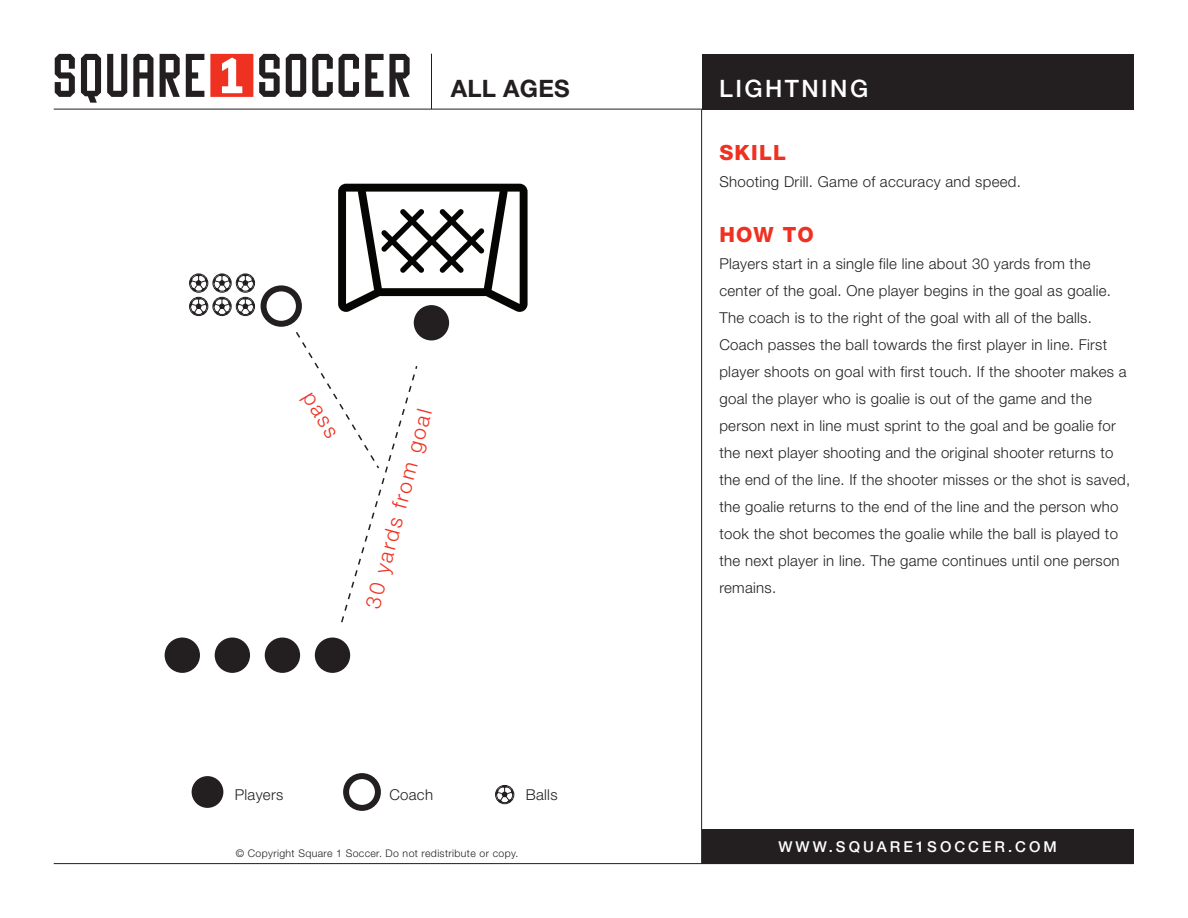
<style>
.page{position:relative;width:1188px;height:918px;background:#fff}
.page>*{position:absolute;margin:0;border:0;box-sizing:border-box;transform-origin:0 0}
.t1{font:500 24px "Helvetica Neue";letter-spacing:.1em;color:#fff}
.t2{font:700 24px "Helvetica Neue";letter-spacing:.01em;color:#231f20}
.t3{font:300 21.15px "Helvetica Neue";color:#ef3122}
.t4{font:800 21px "Helvetica Neue";letter-spacing:.055em;color:#ef3122}
.t5{font:300 15px/27px "Helvetica Neue";letter-spacing:.02em;color:#231f20}
.t6{font:500 15px "Helvetica Neue";letter-spacing:.2em;color:#fff}
.t7{font:300 10.5px "Helvetica Neue";letter-spacing:.035em;color:#231f20}
</style>
<div class="page">
<hr style="left:54px;top:109px;width:1080px;height:1px;background:#231f20">
<hr style="left:54px;top:863px;width:1080px;height:1px;background:#231f20">
<hr style="left:701px;top:109px;width:1px;height:755px;background:#231f20">
<svg style="left:55px;top:54px;width:20px;height:43px"></svg>
<svg style="left:107px;top:54px;width:20px;height:43px"></svg>
<svg style="left:133px;top:54px;width:20px;height:43px"></svg>
<svg style="left:186px;top:54px;width:18px;height:43px"></svg>
<svg style="left:259px;top:54px;width:21px;height:43px"></svg>
<svg style="left:286px;top:54px;width:20px;height:43px"></svg>
<svg style="left:312px;top:54px;width:21px;height:43px"></svg>
<svg style="left:339px;top:54px;width:20px;height:43px"></svg>
<svg style="left:160px;top:54px;width:20px;height:43px"></svg>
<svg style="left:365px;top:54px;width:45px;height:43px"></svg>
<svg style="left:81px;top:54px;width:20px;height:49px"></svg>
<svg style="left:210px;top:54px;width:43px;height:43px"></svg>
<hr style="left:431px;top:54px;width:1px;height:55px;background:#231f20">
<div style="left:702px;top:54px;width:431px;height:55px;background:#231f20"></div>
<div style="left:702px;top:829px;width:431px;height:35px;background:#231f20"></div>
<div style="left:414px;top:305px;width:35px;height:35px;background:#231f20;border-radius:50%"></div>
<div style="left:261px;top:285px;width:41px;height:42px;border:6px solid #231f20;border-radius:50%"></div>
<div style="left:165px;top:638px;width:35px;height:35px;background:#231f20;border-radius:50%"></div>
<div style="left:215px;top:638px;width:35px;height:35px;background:#231f20;border-radius:50%"></div>
<div style="left:265px;top:638px;width:35px;height:35px;background:#231f20;border-radius:50%"></div>
<div style="left:315px;top:638px;width:35px;height:35px;background:#231f20;border-radius:50%"></div>
<div style="left:192px;top:776px;width:31px;height:32px;background:#231f20;border-radius:50%"></div>
<div style="left:343px;top:773px;width:38px;height:38px;border:6px solid #231f20;border-radius:50%"></div>
<svg style="left:338px;top:184px;width:190px;height:128px"></svg>
<svg style="left:296px;top:330px;width:123px;height:293px"></svg>
<div style="left:236px;top:297px;width:19px;height:19px;border:1px solid #211e1e;border-radius:50%"></div>
<div style="left:213px;top:297px;width:19px;height:19px;border:1px solid #211e1e;border-radius:50%"></div>
<div style="left:189px;top:297px;width:19px;height:19px;border:1px solid #211e1e;border-radius:50%"></div>
<svg style="left:190px;top:298px;width:64px;height:17px"></svg>
<div style="left:236px;top:274px;width:19px;height:19px;border:1px solid #211e1e;border-radius:50%"></div>
<div style="left:213px;top:274px;width:19px;height:19px;border:1px solid #211e1e;border-radius:50%"></div>
<div style="left:189px;top:274px;width:19px;height:19px;border:1px solid #211e1e;border-radius:50%"></div>
<svg style="left:190px;top:274px;width:64px;height:18px"></svg>
<div style="left:495px;top:785px;width:19px;height:19px;border:1px solid #211e1e;border-radius:50%"></div>
<svg style="left:496px;top:786px;width:18px;height:18px"></svg>
<h2 class="t3" style="left:320px;top:386px;width:51px;rotate:59deg">pass</h2>
<h1 class="t2" style="left:451px;top:74px;width:121px">ALL AGES</h1>
<h1 class="t1" style="left:719px;top:74px;width:150px">LIGHTNING</h1>
<h2 class="t3" style="left:359px;top:604px;width:207px;rotate:-75deg">30 yards from goal</h2>
<h3 class="t4" style="left:719px;top:140px;width:68px">SKILL</h3>
<p class="t5" style="left:719px;top:168px;width:303px">Shooting Drill. Game of accuracy and speed.</p>
<h3 class="t4" style="left:719px;top:222px;width:96px">HOW TO</h3>
<p class="t5" style="left:719px;top:250px;width:412px">Players start in a single file line about 30 yards from the center of the goal. One player begins in the goal as goalie.<br>The coach is to the right of the goal with all of the balls.<br>Coach passes the ball towards the first player in line. First player shoots on goal with first touch. If the shooter makes a goal the player who is goalie is out of the game and the person next in line must sprint to the goal and be goalie for the next player shooting and the original shooter returns to the end of the line. If the shooter misses or the shot is saved, the goalie returns to the end of the line and the person who took the shot becomes the goalie while the ball is played to the next player in line. The game continues until one person remains.</p>
<p class="t5" style="left:235px;top:781px;width:50px">Players</p>
<p class="t5" style="left:389px;top:781px;width:45px">Coach</p>
<p class="t5" style="left:526px;top:781px;width:33px">Balls</p>
<p class="t7" style="left:236px;top:847px;width:284px">© Copyright Square 1 Soccer. Do not redistribute or copy.</p>
<p class="t6" style="left:778px;top:838px;width:280px">WWW.SQUARE1SOCCER.COM</p>
</div>
